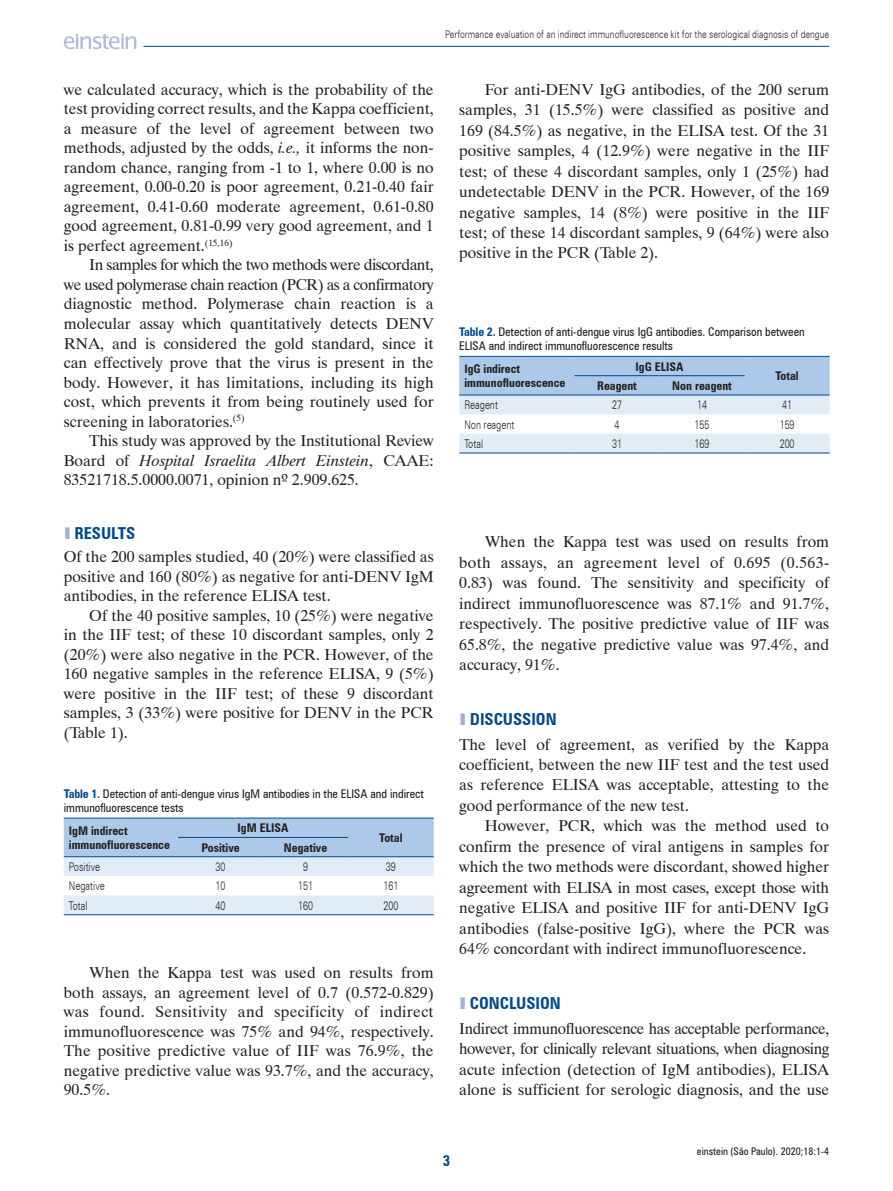
<style>
.page{position:relative;width:893px;height:1191px;background:#fff}
.page>*{position:absolute;margin:0;border:0;box-sizing:border-box;transform-origin:0 0}
.t1{font:700 condensed 16.5px "Zurich BT";color:#004a8b}
.t2{font:15.75px/19.5px "Dutch 801 BT";color:#231f20;text-align:justify}
.t3{font:700 condensed 15px "Zurich BT";color:#004a8b}
.t4{font:condensed 12px/13.5px "Zurich BT";color:#231f20}
.t5{font:700 condensed 12px/13.5px "Zurich BT";color:#231f20}
.t6{font:300 12px "Zurich BT";color:#231f20;scale:.75 1}
.t7{font:300 10.5px "Zurich BT";color:#231f20;scale:.8 1}
.t8{font:condensed 10.5px "Zurich BT";color:#231f20}
.s1{font-style:italic}
.s2{color:#a2b0d2}
.s3{font-weight:700;color:#004a8b}
</style>
<div class="page">
<svg style="left:64px;top:34px;width:72px;height:15px"></svg>
<hr style="left:143px;top:46px;width:686px;height:1px;background:#004a8b">
<svg style="left:64px;top:818px;width:370px;height:96px"></svg>
<hr style="left:64px;top:914px;width:114px;height:1px;background:#004a8b">
<hr style="left:178px;top:914px;width:85px;height:1px;background:#004a8b">
<hr style="left:263px;top:914px;width:85px;height:1px;background:#004a8b">
<hr style="left:348px;top:914px;width:86px;height:1px;background:#004a8b">
<hr style="left:64px;top:817px;width:114px;height:1px;background:#004a8b">
<hr style="left:64px;top:856px;width:114px;height:1px;background:#004a8b">
<hr style="left:178px;top:817px;width:85px;height:1px;background:#004a8b">
<hr style="left:263px;top:817px;width:85px;height:1px;background:#004a8b">
<hr style="left:348px;top:817px;width:86px;height:1px;background:#004a8b">
<hr style="left:348px;top:856px;width:86px;height:1px;background:#004a8b">
<hr style="left:178px;top:837px;width:85px;height:1px;background:#004a8b">
<hr style="left:263px;top:837px;width:85px;height:1px;background:#004a8b">
<hr style="left:178px;top:856px;width:85px;height:1px;background:#004a8b">
<hr style="left:263px;top:856px;width:85px;height:1px;background:#004a8b">
<svg style="left:459px;top:357px;width:371px;height:95px"></svg>
<hr style="left:459px;top:452px;width:115px;height:1px;background:#004a8b">
<hr style="left:574px;top:452px;width:86px;height:1px;background:#004a8b">
<hr style="left:660px;top:452px;width:85px;height:1px;background:#004a8b">
<hr style="left:745px;top:452px;width:85px;height:1px;background:#004a8b">
<hr style="left:459px;top:356px;width:115px;height:1px;background:#004a8b">
<hr style="left:459px;top:394px;width:115px;height:1px;background:#004a8b">
<hr style="left:574px;top:356px;width:86px;height:1px;background:#004a8b">
<hr style="left:660px;top:356px;width:85px;height:1px;background:#004a8b">
<hr style="left:745px;top:356px;width:85px;height:1px;background:#004a8b">
<hr style="left:745px;top:394px;width:85px;height:1px;background:#004a8b">
<hr style="left:574px;top:375px;width:86px;height:1px;background:#004a8b">
<hr style="left:660px;top:375px;width:85px;height:1px;background:#004a8b">
<hr style="left:574px;top:394px;width:86px;height:1px;background:#004a8b">
<hr style="left:660px;top:394px;width:85px;height:1px;background:#004a8b">
<p class="t7" style="left:445px;top:28px;width:481px">Performance evaluation of an indirect immunofluorescence kit for the serological diagnosis of dengue</p>
<p class="t2" style="left:64px;top:80px;width:371px">we calculated accuracy, which is the probability of the test providing correct results, and the Kappa coefficient, a measure of the level of agreement between two methods, adjusted by the odds, <span class="s1">i.e.,</span> it informs the non&shy;random chance, ranging from -1 to 1, where 0.00 is no agreement, 0.00-0.20 is poor agreement, 0.21-0.40 fair agreement, 0.41-0.60 moderate agreement, 0.61-0.80 good agreement, 0.81-0.99 very good agreement, and 1 is perfect agreement.<sup>(15,16)</sup></p>
<p class="t2" style="left:64px;top:255px;width:371px;text-indent:26px">In samples for which the two methods were discordant, we used polymerase chain reaction (PCR) as a confirmatory diagnostic method. Polymerase chain reaction is a molecular assay which quantitatively detects DENV RNA, and is considered the gold standard, since it can effectively prove that the virus is present in the body. However, it has limitations, including its high cost, which prevents it from being routinely used for screening in laboratories.<sup>(5)</sup></p>
<p class="t2" style="left:64px;top:431px;width:371px;text-indent:26px">This study was approved by the Institutional Review Board of <span class="s1">Hospital Israelita Albert Einstein</span>, CAAE:<br>83521718.5.0000.0071, opinion nº 2.909.625.</p>
<p class="t1" style="left:64px;top:523px;width:73px"><span class="s2">❚</span> RESULTS</p>
<p class="t2" style="left:64px;top:547px;width:371px">Of the 200 samples studied, 40 (20%) were classified as positive and 160 (80%) as negative for anti-DENV IgM antibodies, in the reference ELISA test.</p>
<p class="t2" style="left:64px;top:605px;width:371px;text-indent:26px">Of the 40 positive samples, 10 (25%) were negative in the IIF test; of these 10 discordant samples, only 2 (20%) were also negative in the PCR. However, of the 160 negative samples in the reference ELISA, 9 (5%) were positive in the IIF test; of these 9 discordant samples, 3 (33%) were positive for DENV in the PCR (Table 1).</p>
<p class="t4" style="left:64px;top:787px;width:362px"><span class="s3">Table 1.</span> Detection of anti-dengue virus IgM antibodies in the ELISA and indirect immunofluorescence tests</p>
<p class="t5" style="left:69px;top:824px;width:103px">IgM indirect immunofluorescence</p>
<p class="t5" style="left:238px;top:821px;width:52px">IgM ELISA</p>
<p class="t5" style="left:379px;top:831px;width:25px">Total</p>
<p class="t5" style="left:201px;top:840px;width:40px">Positive</p>
<p class="t5" style="left:284px;top:840px;width:45px">Negative</p>
<p class="t6" style="left:69px;top:859px;width:43px">Positive</p>
<p class="t6" style="left:216px;top:859px;width:15px">30</p>
<p class="t6" style="left:303px;top:859px;width:8px">9</p>
<p class="t6" style="left:386px;top:859px;width:15px">39</p>
<p class="t6" style="left:69px;top:878px;width:49px">Negative</p>
<p class="t6" style="left:216px;top:878px;width:15px">10</p>
<p class="t6" style="left:298px;top:878px;width:21px">151</p>
<p class="t6" style="left:383px;top:878px;width:21px">161</p>
<p class="t6" style="left:69px;top:898px;width:27px">Total</p>
<p class="t6" style="left:216px;top:898px;width:15px">40</p>
<p class="t6" style="left:298px;top:898px;width:21px">160</p>
<p class="t6" style="left:383px;top:898px;width:21px">200</p>
<p class="t2" style="left:64px;top:963px;width:371px;text-indent:26px">When the Kappa test was used on results from both assays, an agreement level of 0.7 (0.572-0.829) was found. Sensitivity and specificity of indirect immunofluorescence was 75% and 94%, respectively.<br>The positive predictive value of IIF was 76.9%, the negative predictive value was 93.7%, and the accuracy, 90.5%.</p>
<p class="t2" style="left:459px;top:79px;width:371px;line-height:20.4px;text-indent:26px">For anti-DENV IgG antibodies, of the 200 serum samples, 31 (15.5%) were classified as positive and 169 (84.5%) as negative, in the ELISA test. Of the 31 positive samples, 4 (12.9%) were negative in the IIF test; of these 4 discordant samples, only 1 (25%) had undetectable DENV in the PCR. However, of the 169 negative samples, 14 (8%) were positive in the IIF test; of these 14 discordant samples, 9 (64%) were also positive in the PCR (Table 2).</p>
<p class="t4" style="left:459px;top:325px;width:347px"><span class="s3">Table 2.</span> Detection of anti-dengue virus IgG antibodies. Comparison between<br>ELISA and indirect immunofluorescence results</p>
<p class="t5" style="left:464px;top:362px;width:103px">IgG indirect immunofluorescence</p>
<p class="t5" style="left:636px;top:359px;width:49px">IgG ELISA</p>
<p class="t5" style="left:775px;top:369px;width:25px">Total</p>
<p class="t5" style="left:597px;top:379px;width:41px">Reagent</p>
<p class="t5" style="left:672px;top:379px;width:61px">Non reagent</p>
<p class="t6" style="left:464px;top:398px;width:46px">Reagent</p>
<p class="t6" style="left:612px;top:398px;width:15px">27</p>
<p class="t6" style="left:697px;top:398px;width:15px">14</p>
<p class="t6" style="left:782px;top:398px;width:15px">41</p>
<p class="t6" style="left:464px;top:417px;width:68px">Non reagent</p>
<p class="t6" style="left:615px;top:417px;width:8px">4</p>
<p class="t6" style="left:695px;top:417px;width:21px">155</p>
<p class="t6" style="left:780px;top:417px;width:21px">159</p>
<p class="t6" style="left:464px;top:436px;width:27px">Total</p>
<p class="t6" style="left:612px;top:436px;width:15px">31</p>
<p class="t6" style="left:695px;top:436px;width:21px">169</p>
<p class="t6" style="left:780px;top:436px;width:21px">200</p>
<p class="t2" style="left:459px;top:531px;width:371px;line-height:20.5px;text-indent:26px">When the Kappa test was used on results from both assays, an agreement level of 0.695 (0.563- 0.83) was found. The sensitivity and specificity of indirect immunofluorescence was 87.1% and 91.7%, respectively. The positive predictive value of IIF was 65.8%, the negative predictive value was 97.4%, and accuracy, 91%.</p>
<p class="t1" style="left:459px;top:709px;width:99px"><span class="s2">❚</span> DISCUSSION</p>
<p class="t2" style="left:459px;top:733px;width:371px;line-height:20.5px">The level of agreement, as verified by the Kappa coefficient, between the new IIF test and the test used as reference ELISA was acceptable, attesting to the good performance of the new test.</p>
<p class="t2" style="left:459px;top:815px;width:371px;line-height:20.5px;text-indent:26px">However, PCR, which was the method used to confirm the presence of viral antigens in samples for which the two methods were discordant, showed higher agreement with ELISA in most cases, except those with negative ELISA and positive IIF for anti-DENV IgG antibodies (false-positive IgG), where the PCR was 64% concordant with indirect immunofluorescence.</p>
<p class="t1" style="left:459px;top:993px;width:103px"><span class="s2">❚</span> CONCLUSION</p>
<p class="t2" style="left:459px;top:1018px;width:371px;line-height:20.5px">Indirect immunofluorescence has acceptable performance, however, for clinically relevant situations, when diagnosing acute infection (detection of IgM antibodies), ELISA alone is sufficient for serologic diagnosis, and the use</p>
<p class="t3" style="left:443px;top:1151px;width:9px">3</p>
<p class="t8" style="left:697px;top:1144px;width:134px">einstein (São Paulo). 2020;18:1-4</p>
</div>
